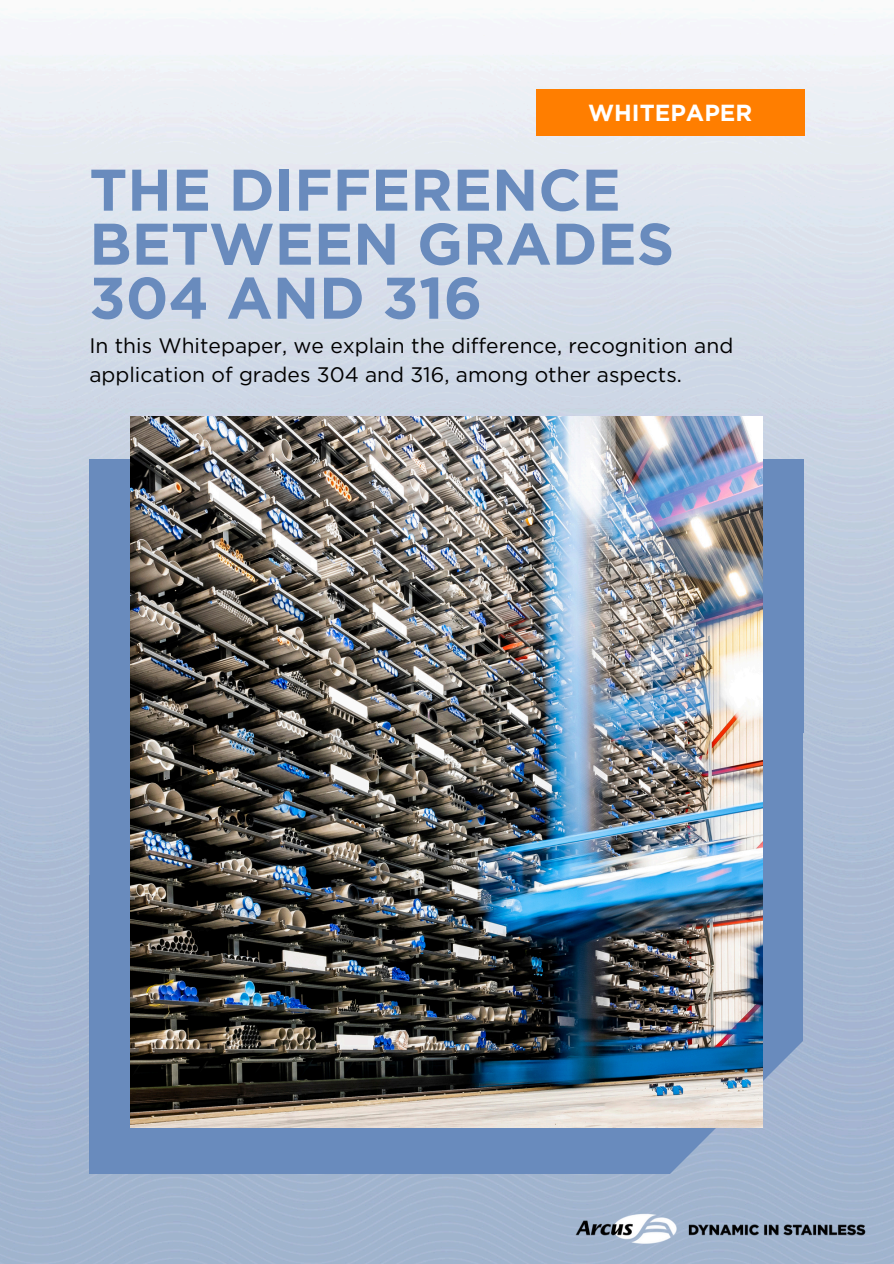
<style>
.page{position:relative;width:894px;height:1264px;background:#fff}
.page>*{position:absolute;margin:0;border:0;box-sizing:border-box;transform-origin:0 0}
.t1{font:700 58.5px/54px "Gotham";color:#698bbd}
.t2{font:700 23.25px "Gotham";color:#fff}
.t3{font:21px/29.2px "Gotham";color:#000}
</style>
<div class="page">
<img style="left:0;top:50px;width:893px;height:1213px">
<svg style="left:89px;top:466px;width:713px;height:708px;background:#7291be"></svg>
<div style="left:89px;top:875px;width:511px;height:299px;background:#698bbd"></div>
<div style="left:536px;top:89px;width:268px;height:47px;background:#ff7e00"></div>
<img style="left:536px;top:1203px;width:356px;height:59px">
<img style="left:131px;top:417px;width:631px;height:709px">
<p class="t2" style="left:588px;top:98px;width:166px">WHITEPAPER</p>
<p class="t1" style="left:89px;top:163px;width:586px">THE DIFFERENCE<br>BETWEEN GRADES<br>304 AND 316</p>
<p class="t3" style="left:89px;top:330px;width:645px">In this Whitepaper, we explain the difference, recognition and application of grades 304 and 316, among other aspects.</p>
</div>
